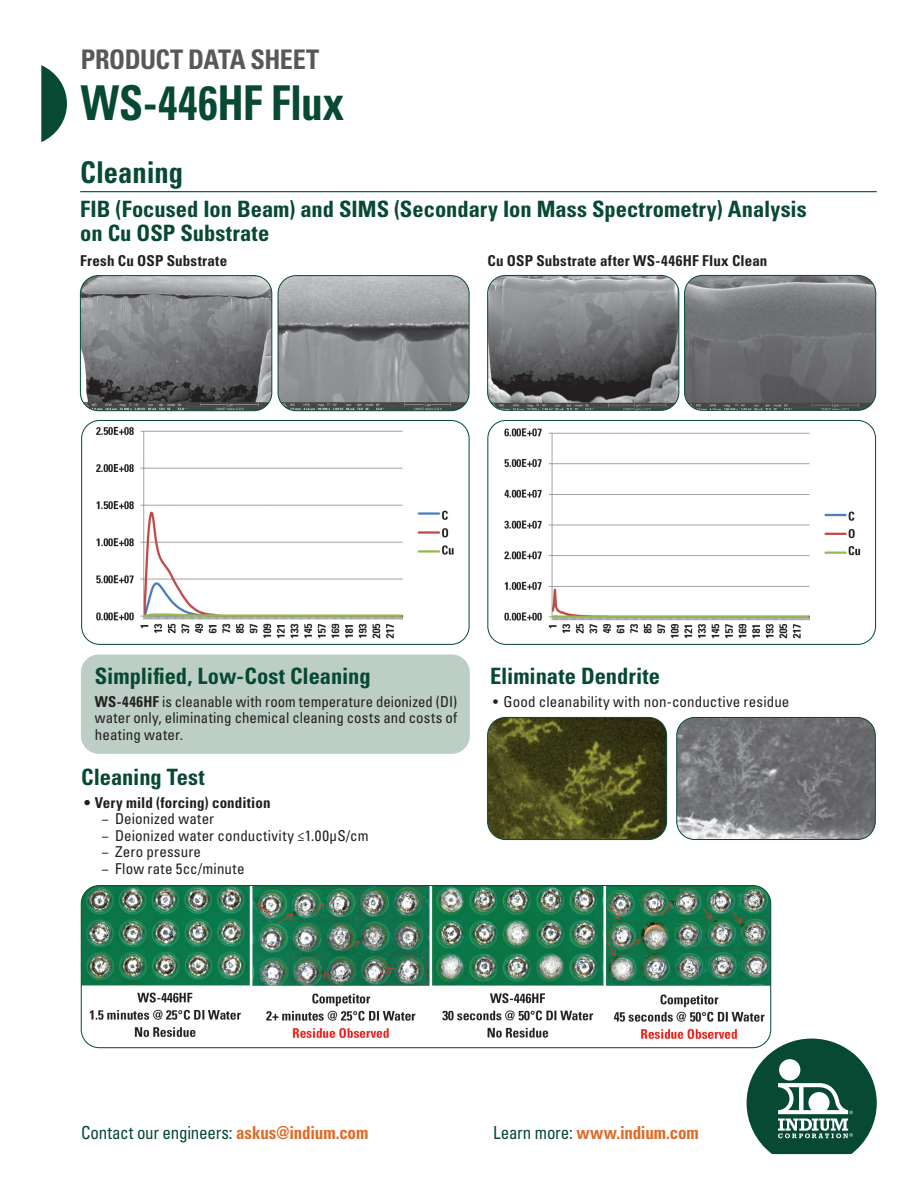
<style>
.page{position:relative;width:918px;height:1188px;background:#fff}
.page>*{position:absolute;margin:0;border:0;box-sizing:border-box;transform-origin:0 0}
.t1{font:700 condensed 48px "Univers LT Std";letter-spacing:-.005em;color:#074932;scale:.9 1}
.t2{font:700 condensed 30px "Univers LT Std";color:#074932;scale:.95 1}
.t3{font:700 condensed 27px "Univers LT Std";letter-spacing:-.02em;color:#57585a}
.t4{font:700 condensed 22.5px/24px "Univers LT Std";color:#074932}
.t5{font:condensed 17.85px "Univers LT Std";letter-spacing:-.015em;color:#074932;scale:.95 1}
.t6{font:700 condensed 17.85px "Univers LT Std";letter-spacing:-.01em;color:#de6b27;scale:.95 1}
.t7{font:condensed 15px/16.5px "Univers LT Std";letter-spacing:.01em;color:#231f20}
.t8{font:700 condensed 15px "Univers LT Std";letter-spacing:.015em;color:#231f20}
.s1{font-weight:700}
.s2{font-weight:700;color:#de6b27}
.s3{font-weight:400;color:#074932}
</style>
<div class="page">
<svg style="left:41px;top:65px;width:26px;height:77px"></svg>
<svg style="left:747px;top:1039px;width:130px;height:115px"></svg>
<div style="left:779px;top:1059px;width:21px;height:22px;background:#fff;border-radius:50%"></div>
<div style="left:81px;top:654px;width:389px;height:100px;background:#bccec5;border-radius:18px"></div>
<hr style="left:80px;top:191px;width:797px;height:1px;background:#074932">
<img style="left:80px;top:276px;width:192px;height:135px">
<div style="left:80px;top:275px;width:192px;height:136px;border:1px solid #074932;border-radius:18px"></div>
<img style="left:278px;top:276px;width:191px;height:135px">
<div style="left:278px;top:275px;width:191px;height:136px;border:1px solid #074932;border-radius:18px"></div>
<img style="left:86px;top:420px;width:381px;height:224px">
<div style="left:81px;top:420px;width:388px;height:225px;border:1px solid #074932;border-radius:18px"></div>
<img style="left:488px;top:275px;width:191px;height:135px">
<div style="left:487px;top:275px;width:192px;height:136px;border:1px solid #074932;border-radius:18px"></div>
<img style="left:685px;top:275px;width:191px;height:135px">
<div style="left:684px;top:275px;width:192px;height:136px;border:1px solid #074932;border-radius:18px"></div>
<img style="left:494px;top:420px;width:379px;height:224px">
<div style="left:487px;top:420px;width:389px;height:225px;border:1px solid #074932;border-radius:18px"></div>
<img style="left:488px;top:717px;width:179px;height:123px">
<div style="left:487px;top:717px;width:180px;height:123px;border:1px solid #074932;border-radius:18px"></div>
<img style="left:678px;top:717px;width:196px;height:123px">
<div style="left:676px;top:717px;width:200px;height:123px;border:1px solid #074932;border-radius:18px"></div>
<img style="left:81px;top:886px;width:690px;height:161px">
<div style="left:81px;top:885px;width:690px;height:163px;border:1px solid #074932;border-radius:18px"></div>
<h3 class="t3" style="left:81px;top:43px;width:240px">PRODUCT DATA SHEET</h3>
<h1 class="t1" style="left:81px;top:74px;width:294px">WS-446HF Flux</h1>
<h2 class="t2" style="left:80px;top:154px;width:110px">Cleaning</h2>
<h3 class="t4" style="left:80px;top:197px;width:728px">FIB (Focused Ion Beam) and SIMS (Secondary Ion Mass Spectrometry) Analysis on Cu OSP Substrate</h3>
<p class="t8" style="left:80px;top:251px;width:149px">Fresh Cu OSP Substrate</p>
<p class="t8" style="left:487px;top:251px;width:281px">Cu OSP Substrate after WS-446HF Flux Clean</p>
<h3 class="t4" style="left:95px;top:663px;width:277px">Simplified, Low-Cost Cleaning</h3>
<p class="t7" style="left:95px;top:693px;width:364px;text-align:justify"><span class="s1">WS-446HF</span> is cleanable with room temperature deionized (DI) water only, eliminating chemical cleaning costs and costs of heating water.</p>
<h3 class="t4" style="left:81px;top:765px;width:125px">Cleaning Test</h3>
<p class="t8" style="left:84px;top:793px;width:188px">• Very mild (forcing) condition</p>
<p class="t7" style="left:102px;top:811px;width:269px">− Deionized water<br>− Deionized water conductivity ≤1.00μS/cm − Zero pressure<br>− Flow rate 5cc/minute</p>
<h3 class="t4" style="left:490px;top:663px;width:172px">Eliminate Dendrite</h3>
<p class="t7" style="left:493px;top:693px;width:298px">• Good cleanability with non-conductive residue</p>
<p class="t5" style="left:81px;top:1121px;width:304px">Contact our engineers: <span class="s2">askus@indium.com</span></p>
<p class="t6" style="left:493px;top:1121px;width:218px"><span class="s3">Learn more:</span> www.indium.com</p>
</div>
